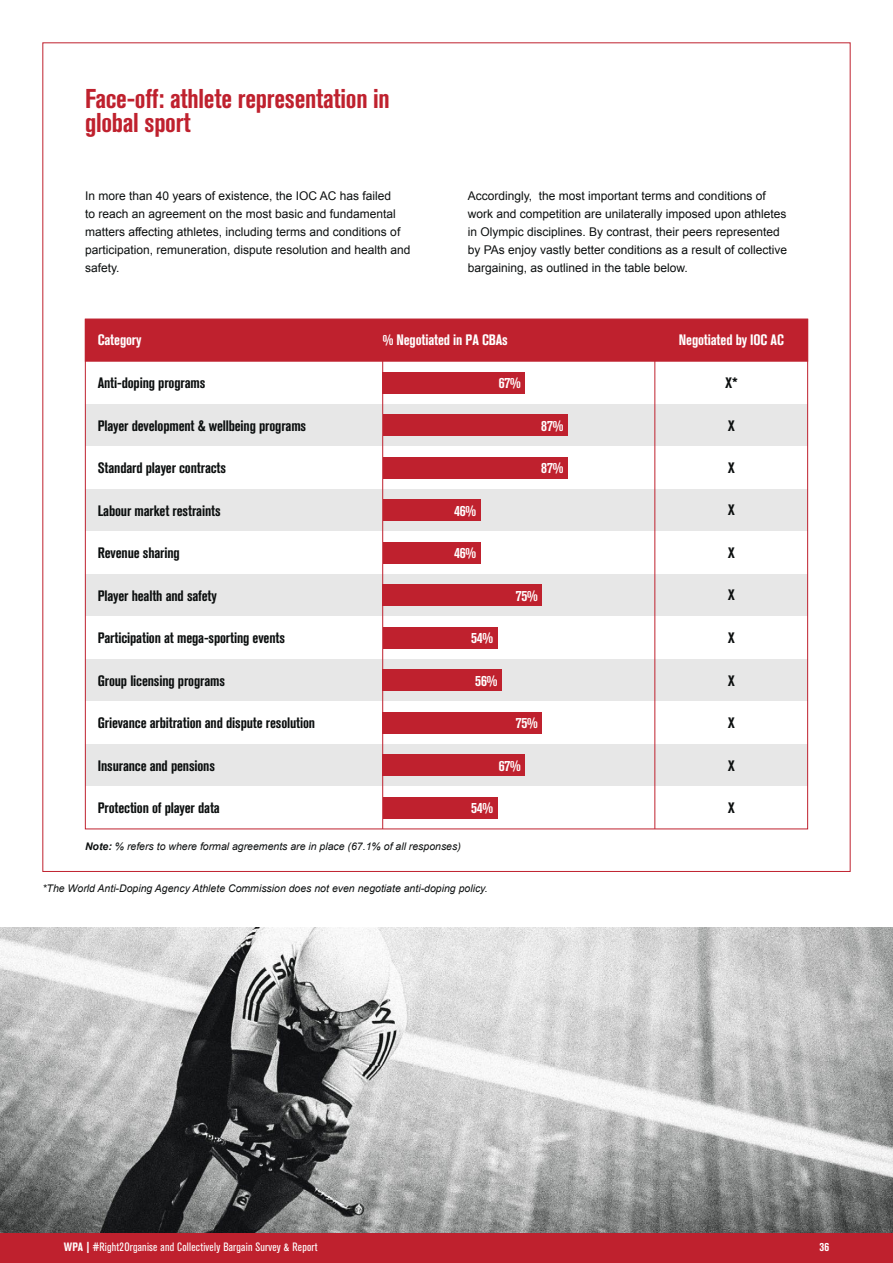
<style>
.page{position:relative;width:893px;height:1263px;background:#fff}
.page>*{position:absolute;margin:0;border:0;box-sizing:border-box;transform-origin:0 0}
.t1{font:700 condensed 27px/24px "Akzidenz Grotesk BQ";letter-spacing:-.01em;color:#bf212e}
.Sub_Header{font:700 condensed 15px "Akzidenz Grotesk BQ";letter-spacing:-.01em;color:#0c0f0f}
.Sub_Header-2{font:700 condensed 15px "Akzidenz Grotesk BQ";letter-spacing:-.01em;color:#fff}
.Body_Text{font:12px/18px "Arial";color:#0c0f0f}
.t2{font:condensed 12px "Akzidenz Grotesk BQ";letter-spacing:.02em;color:#fff}
.t3{font:700 condensed 12px "Akzidenz Grotesk BQ";color:#fff}
.Body_Text-2{font:italic 10.5px "Arial";color:#0c0f0f}
.s1{font-weight:700}
</style>
<div class="page">
<div style="left:85px;top:404px;width:723px;height:42px;background:#e7e7e7"></div>
<div style="left:85px;top:489px;width:723px;height:42px;background:#e7e7e7"></div>
<div style="left:85px;top:574px;width:723px;height:42px;background:#e7e7e7"></div>
<div style="left:85px;top:659px;width:723px;height:42px;background:#e7e7e7"></div>
<div style="left:85px;top:744px;width:723px;height:42px;background:#e7e7e7"></div>
<img style="left:0;top:927px;width:893px;height:306px">
<div style="left:85px;top:319px;width:723px;height:43px;background:#bf212e;border:1px solid #bf212e"></div>
<hr style="left:382px;top:319px;width:1px;height:510px;background:#bf212e">
<hr style="left:655px;top:319px;width:1px;height:510px;background:#bf212e">
<div style="left:383px;top:372px;width:142px;height:21px;background:#bf212e"></div>
<div style="left:383px;top:415px;width:185px;height:21px;background:#bf212e"></div>
<div style="left:383px;top:457px;width:185px;height:21px;background:#bf212e"></div>
<div style="left:383px;top:500px;width:97px;height:21px;background:#bf212e"></div>
<div style="left:383px;top:542px;width:97px;height:21px;background:#bf212e"></div>
<div style="left:383px;top:585px;width:159px;height:21px;background:#bf212e"></div>
<div style="left:383px;top:712px;width:159px;height:21px;background:#bf212e"></div>
<div style="left:383px;top:755px;width:142px;height:21px;background:#bf212e"></div>
<div style="left:383px;top:627px;width:114px;height:21px;background:#bf212e"></div>
<div style="left:383px;top:670px;width:119px;height:21px;background:#bf212e"></div>
<div style="left:383px;top:797px;width:114px;height:22px;background:#bf212e"></div>
<div style="left:0;top:1233px;width:893px;height:30px;background:#bf212e"></div>
<p class="t1" style="left:85px;top:87px;width:306px">Face-off: athlete representation in global sport</p>
<p class="Body_Text" style="left:85px;top:187px;width:327px">In more than 40 years of existence, the IOC AC has failed<br>to reach an agreement on the most basic and fundamental matters affecting athletes, including terms and conditions of participation, remuneration, dispute resolution and health and safety.</p>
<p class="Body_Text" style="left:468px;top:187px;width:321px">Accordingly, the most important terms and conditions of work and competition are unilaterally imposed upon athletes in Olympic disciplines. By contrast, their peers represented by PAs enjoy vastly better conditions as a result of collective bargaining, as outlined in the table below.</p>
<p class="Sub_Header-2" style="left:98px;top:332px;width:45px">Category</p>
<p class="Sub_Header-2" style="left:383px;top:332px;width:127px">% Negotiated in PA CBAs</p>
<p class="Sub_Header-2" style="left:499px;top:374px;width:24px">67%</p>
<p class="Sub_Header" style="left:98px;top:374px;width:109px">Anti-doping programs</p>
<p class="Sub_Header" style="left:98px;top:417px;width:210px">Player development &amp; wellbeing programs</p>
<p class="Sub_Header" style="left:98px;top:459px;width:130px">Standard player contracts</p>
<p class="Sub_Header" style="left:98px;top:502px;width:124px">Labour market restraints</p>
<p class="Sub_Header" style="left:98px;top:544px;width:83px">Revenue sharing</p>
<p class="Sub_Header" style="left:98px;top:587px;width:121px">Player health and safety</p>
<p class="Sub_Header" style="left:98px;top:629px;width:189px">Participation at mega-sporting events</p>
<p class="Sub_Header" style="left:98px;top:672px;width:129px">Group licensing programs</p>
<p class="Sub_Header" style="left:98px;top:714px;width:219px">Grievance arbitration and dispute resolution</p>
<p class="Sub_Header" style="left:98px;top:757px;width:119px">Insurance and pensions</p>
<p class="Sub_Header" style="left:98px;top:799px;width:124px">Protection of player data</p>
<p class="Sub_Header-2" style="left:541px;top:417px;width:24px">87%</p>
<p class="Sub_Header-2" style="left:541px;top:459px;width:24px">87%</p>
<p class="Sub_Header-2" style="left:454px;top:502px;width:24px">46%</p>
<p class="Sub_Header-2" style="left:454px;top:544px;width:24px">46%</p>
<p class="Sub_Header-2" style="left:516px;top:587px;width:24px">75%</p>
<p class="Sub_Header-2" style="left:471px;top:629px;width:24px">54%</p>
<p class="Sub_Header-2" style="left:475px;top:672px;width:24px">56%</p>
<p class="Sub_Header-2" style="left:516px;top:714px;width:24px">75%</p>
<p class="Sub_Header-2" style="left:499px;top:757px;width:24px">67%</p>
<p class="Sub_Header-2" style="left:471px;top:799px;width:24px">54%</p>
<p class="Body_Text-2" style="left:85px;top:839px;width:377px"><span class="s1">Note:</span> % refers to where formal agreements are in place (67.1% of all responses)</p>
<p class="Body_Text-2" style="left:43px;top:882px;width:447px">*The World Anti-Doping Agency Athlete Commission does not even negotiate anti-doping policy.</p>
<p class="Sub_Header-2" style="left:679px;top:332px;width:106px">Negotiated by IOC AC</p>
<p class="Sub_Header" style="left:725px;top:374px;width:14px">X*</p>
<p class="Sub_Header" style="left:728px;top:417px;width:9px">X</p>
<p class="Sub_Header" style="left:728px;top:459px;width:9px">X</p>
<p class="Sub_Header" style="left:728px;top:502px;width:9px">X</p>
<p class="Sub_Header" style="left:728px;top:544px;width:9px">X</p>
<p class="Sub_Header" style="left:728px;top:587px;width:9px">X</p>
<p class="Sub_Header" style="left:728px;top:629px;width:9px">X</p>
<p class="Sub_Header" style="left:728px;top:672px;width:9px">X</p>
<p class="Sub_Header" style="left:728px;top:714px;width:9px">X</p>
<p class="Sub_Header" style="left:728px;top:757px;width:9px">X</p>
<p class="Sub_Header" style="left:728px;top:799px;width:9px">X</p>
<p class="t2" style="left:64px;top:1240px;width:255px"><span class="s1">WPA |</span> #Right2Organise and Collectively Bargain Survey &amp; Report</p>
<p class="t3" style="left:819px;top:1240px;width:11px">36</p>
</div>
